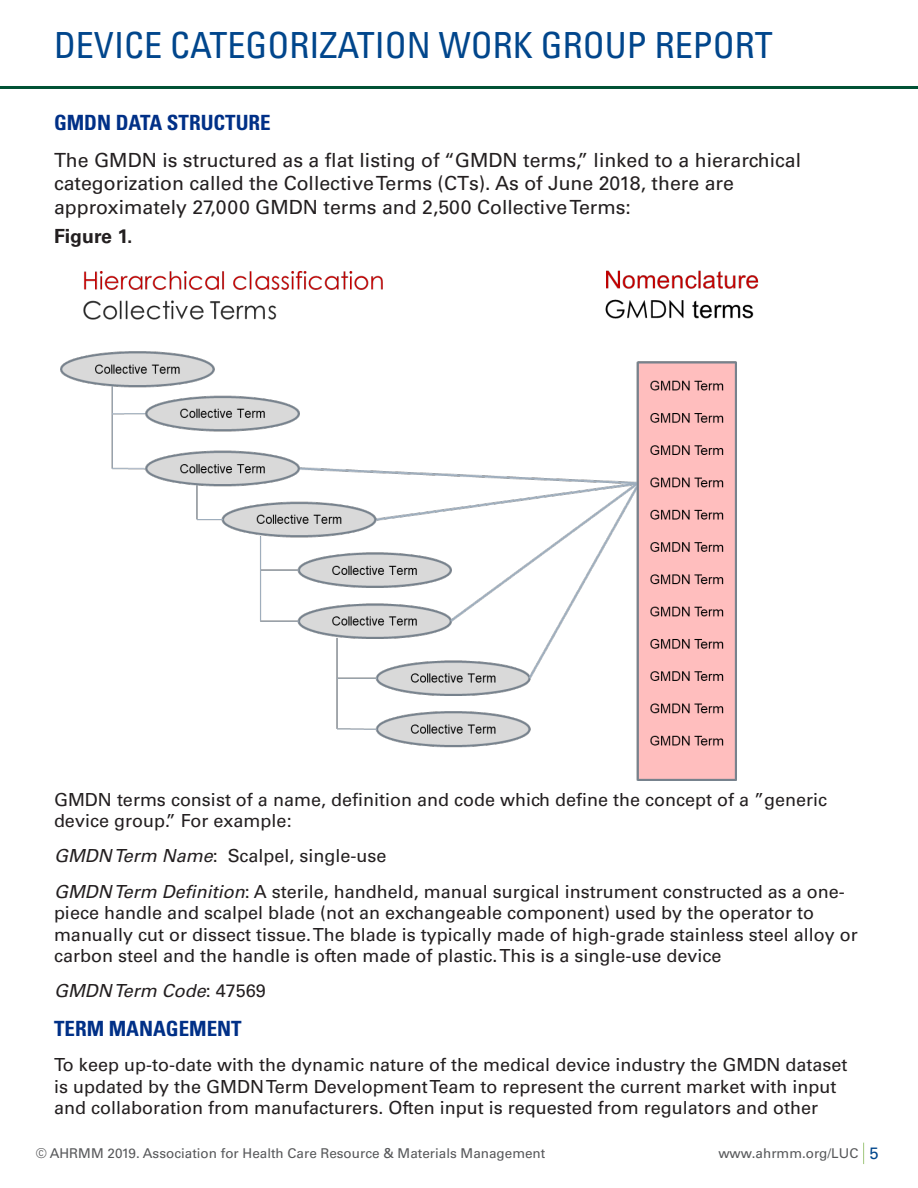
<style>
.page{position:relative;width:918px;height:1188px;background:#fff}
.page>*{position:absolute;margin:0;border:0;box-sizing:border-box;transform-origin:0 0}
.t1{font:condensed 36px "Univers LT Std";color:#01468c}
.t2{font:700 condensed 21px "Univers LT Std";color:#003087}
.t3{font:19.5px/23.4px "Univers LT Std";color:#231f20}
.t4{font:700 19.5px "Univers LT Std";color:#231f20}
.t5{font:18px/21.6px "Univers LT Std";color:#231f20}
.t6{font:italic 18px "Univers LT Std";color:#231f20}
.t7{font:13.5px "Univers LT Std";color:#57585a}
.s1{font-style:italic}
.s2{font-style:normal}
.s3{font-size:16.5px;color:#01468c}
</style>
<div class="page">
<hr style="left:0;top:86px;width:918px;height:3px;background:#005235">
<svg style="left:863px;top:1143px;width:1px;height:21px"></svg>
<img style="left:60px;top:270px;width:699px;height:510px">
<h1 class="t1" style="left:54px;top:23px;width:720px">DEVICE CATEGORIZATION WORK GROUP REPORT</h1>
<p class="t2" style="left:54px;top:110px;width:218px">GMDN DATA STRUCTURE</p>
<p class="t3" style="left:54px;top:148px;width:749px">The GMDN is structured as a flat listing of “GMDN terms,” linked to a hierarchical categorization called the Collective Terms (CTs). As of June 2018, there are approximately 27,000 GMDN terms and 2,500 Collective Terms:</p>
<p class="t4" style="left:54px;top:225px;width:80px">Figure 1.</p>
<p class="t5" style="left:54px;top:789px;width:775px">GMDN terms consist of a name, definition and code which define the concept of a ”generic device group.” For example:</p>
<p class="t5" style="left:54px;top:845px;width:334px"><span class="s1">GMDN Term Name</span>: Scalpel, single-use</p>
<p class="t5" style="left:54px;top:880px;width:805px"><span class="s1">GMDN Term Definition</span>: A sterile, handheld, manual surgical instrument constructed as a one&shy;piece handle and scalpel blade (not an exchangeable component) used by the operator to manually cut or dissect tissue. The blade is typically made of high-grade stainless steel alloy or carbon steel and the handle is often made of plastic. This is a single-use device</p>
<p class="t6" style="left:54px;top:980px;width:213px">GMDN Term Code<span class="s2">: 47569</span></p>
<p class="t2" style="left:54px;top:1016px;width:189px">TERM MANAGEMENT</p>
<p class="t5" style="left:54px;top:1054px;width:795px">To keep up-to-date with the dynamic nature of the medical device industry the GMDN dataset is updated by the GMDN Term Development Team to represent the current market with input and collaboration from manufacturers. Often input is requested from regulators and other</p>
<p class="t7" style="left:36px;top:1146px;width:511px">© AHRMM 2019. Association for Health Care Resource &amp; Materials Management</p>
<p class="t7" style="left:718px;top:1146px;width:162px">www.ahrmm.org/LUC <span class="s3">5</span></p>
</div>
